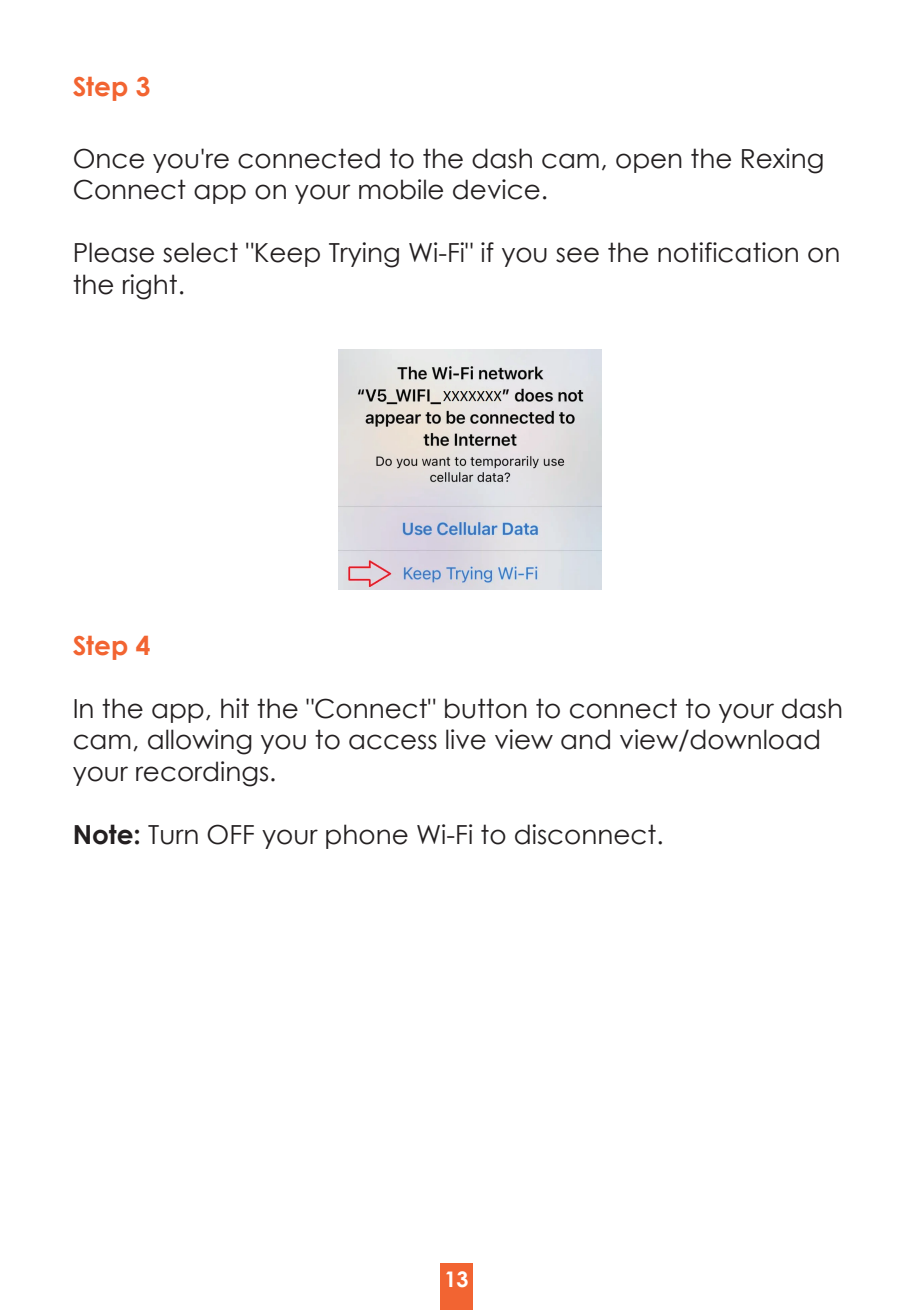
<style>
.page{position:relative;width:913px;height:1310px;background:#fff}
.page>*{position:absolute;margin:0;border:0;box-sizing:border-box;transform-origin:0 0}
.t1{font:26.25px/31.5px "Century Gothic";color:#231f20}
.t2{font:700 26.25px "Century Gothic";color:#f26431}
.t3{font:700 21.35px "Century Gothic";color:#fff}
.s1{font-weight:700}
</style>
<div class="page">
<img style="left:338px;top:350px;width:263px;height:240px">
<div style="left:440px;top:1263px;width:33px;height:47px;background:#f26432"></div>
<p class="t2" style="left:73px;top:66px;width:79px">Step 3</p>
<p class="t1" style="left:73px;top:142px;width:753px">Once you're connected to the dash cam, open the Rexing<br>Connect app on your mobile device.</p>
<p class="t1" style="left:73px;top:236px;width:769px">Please select "Keep Trying Wi-Fi" if you see the notification on the right.</p>
<p class="t2" style="left:73px;top:625px;width:79px">Step 4</p>
<p class="t1" style="left:73px;top:692px;width:772px">In the app, hit the "Connect" button to connect to your dash cam, allowing you to access live view and view/download your recordings.</p>
<p class="t1" style="left:73px;top:818px;width:592px"><span class="s1">Note:</span> Turn OFF your phone Wi-Fi to disconnect.</p>
<p class="t3" style="left:444px;top:1262px;width:26px">13</p>
</div>
